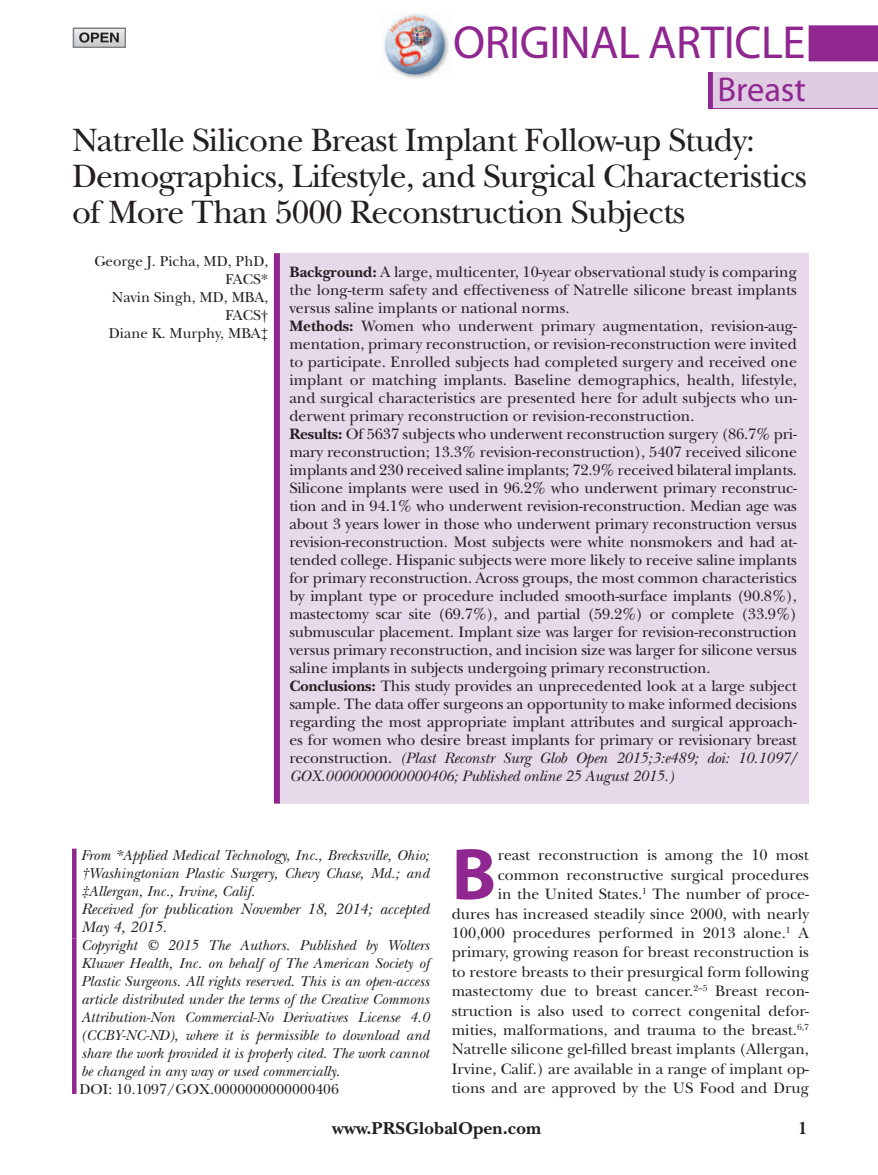
<style>
.page{position:relative;width:878px;height:1175px;background:#fff}
.page>*{position:absolute;margin:0;border:0;box-sizing:border-box;transform-origin:0 0}
.t1{font:700 73.65px "Myriad Pro";color:#90268f}
.t2{font:46.5px "Myriad Pro";letter-spacing:-.01em;color:#90268f}
.t3{font:34.5px "Myriad Pro";color:#90268f}
.t4{font:33.75px/36px "New Baskerville";letter-spacing:-.025em;color:#231f20}
.t5{font:700 18px "New Baskerville";color:#231f20}
.t6{font:15.75px/18px "New Baskerville";letter-spacing:-.01em;color:#231f20;text-align:right}
.t7{font:italic 15.75px/18px "New Baskerville";color:#231f20}
.t8{font:italic 15px/18px "New Baskerville";color:#231f20;text-align:justify}
.t9{font:15px/18px "New Baskerville";color:#231f20;text-align:right}
.s1{font-weight:700}
.s2{font-style:italic}
</style>
<div class="page">
<img style="left:384px;top:12px;width:65px;height:66px">
<div style="left:73px;top:28px;width:52px;height:20px;border:2px solid #808285"></div>
<svg style="left:79px;top:32px;width:40px;height:11px"></svg>
<hr style="left:72px;top:938px;width:4px;height:155px;background:#90268f">
<hr style="left:72px;top:848px;width:4px;height:90px;background:#90268f">
<div style="left:277px;top:253px;width:531px;height:550px;background:#e7d8ea"></div>
<div style="left:274px;top:253px;width:6px;height:550px;background:#90268f"></div>
<div style="left:708px;top:72px;width:170px;height:36px;background:#90268f"></div>
<div style="left:712px;top:72px;width:166px;height:36px;background:#dfcce3"></div>
<div style="left:808px;top:25px;width:69px;height:36px;background:#90268f"></div>
<h2 class="t2" style="left:453px;top:14px;width:354px">ORIGINAL ARTICLE</h2>
<h3 class="t3" style="left:717px;top:68px;width:90px">BREAST</h3>
<h3 class="t4" style="left:72px;top:122px;width:736px">Natrelle Silicone Breast Implant Follow-up Study:<br>Demographics, Lifestyle, and Surgical Characteristics of More Than 5000 Reconstruction Subjects</h3>
<p class="t9" style="left:95px;top:252px;width:175px">George J. Picha, MD, PhD,<br>FACS*<br>Navin Singh, MD, MBA,<br>FACS†<br>Diane K. Murphy, MBA‡</p>
<p class="t6" style="left:289px;top:263px;width:509px;text-align:left"><span class="s1">Background:</span> A large, multicenter, 10-year observational study is comparing the long-term safety and effectiveness of Natrelle silicone breast implants versus saline implants or national norms.<br><span class="s1">Methods:</span> Women who underwent primary augmentation, revision-aug&shy;mentation, primary reconstruction, or revision-reconstruction were invited to participate. Enrolled subjects had completed surgery and received one implant or matching implants. Baseline demographics, health, lifestyle, and surgical characteristics are presented here for adult subjects who un&shy;derwent primary reconstruction or revision-reconstruction.<br><span class="s1">Results:</span> Of 5637 subjects who underwent reconstruction surgery (86.7% pri&shy;mary reconstruction; 13.3% revision-reconstruction), 5407 received silicone implants and 230 received saline implants; 72.9% received bilateral implants.<br>Silicone implants were used in 96.2% who underwent primary reconstruc&shy;tion and in 94.1% who underwent revision-reconstruction. Median age was about 3 years lower in those who underwent primary reconstruction versus revision-reconstruction. Most subjects were white nonsmokers and had at&shy;tended college. Hispanic subjects were more likely to receive saline implants for primary reconstruction. Across groups, the most common characteristics by implant type or procedure included smooth-surface implants (90.8%), mastectomy scar site (69.7%), and partial (59.2%) or complete (33.9%) submuscular placement. Implant size was larger for revision-reconstruction versus primary reconstruction, and incision size was larger for silicone versus saline implants in subjects undergoing primary reconstruction.<br><span class="s1">Conclusions:</span> This study provides an unprecedented look at a large subject sample. The data offer surgeons an opportunity to make informed decisions regarding the most appropriate implant attributes and surgical approach&shy;es for women who desire breast implants for primary or revisionary breast reconstruction. <span class="s2">(Plast Reconstr Surg Glob Open 2015;3:e489; doi: 10.1097/ GOX.0000000000000406; Published online 25 August 2015.)</span></p>
<p class="t8" style="left:81px;top:845px;width:349px">From *Applied Medical Technology, Inc., Brecksville, Ohio; †Washingtonian Plastic Surgery, Chevy Chase, Md.; and ‡Allergan, Inc., Irvine, Calif.</p>
<p class="t7" style="left:81px;top:899px;width:349px">Received for publication November 18, 2014; accepted<br>May 4, 2015.</p>
<p class="t8" style="left:81px;top:936px;width:350px">Copyright © 2015 The Authors. Published by Wolters Kluwer Health, Inc. on behalf of The American Society of Plastic Surgeons. All rights reserved. This is an open-access article distributed under the terms of the Creative Commons Attribution-Non Commercial-No Derivatives License 4.0 (CCBY-NC-ND), where it is permissible to download and share the work provided it is properly cited. The work cannot be changed in any way or used commercially.</p>
<p class="t9" style="left:80px;top:1080px;width:261px">DOI: 10.1097/GOX.0000000000000406</p>
<h1 class="t1" style="left:452px;top:826px;width:46px">B</h1>
<p class="t6" style="left:451px;top:845px;width:359px;line-height:19.5px">reast reconstruction is among the 10 most common reconstructive surgical procedures<br>in the United States.<sup>1</sup> The number of proce-<br>dures has increased steadily since 2000, with nearly 100,000 procedures performed in 2013 alone.<sup>1</sup> A primary, growing reason for breast reconstruction is to restore breasts to their presurgical form following mastectomy due to breast cancer.<sup>2–5</sup> Breast recon&shy;struction is also used to correct congenital defor&shy;mities, malformations, and trauma to the breast.<sup>6,7<br></sup>Natrelle silicone gel-filled breast implants (Allergan, Irvine, Calif.) are available in a range of implant op&shy;tions and are approved by the US Food and Drug</p>
<p class="t5" style="left:332px;top:1118px;width:210px">www.PRSGlobalOpen.com</p>
<p class="t5" style="left:798px;top:1118px;width:11px">1</p>
</div>
